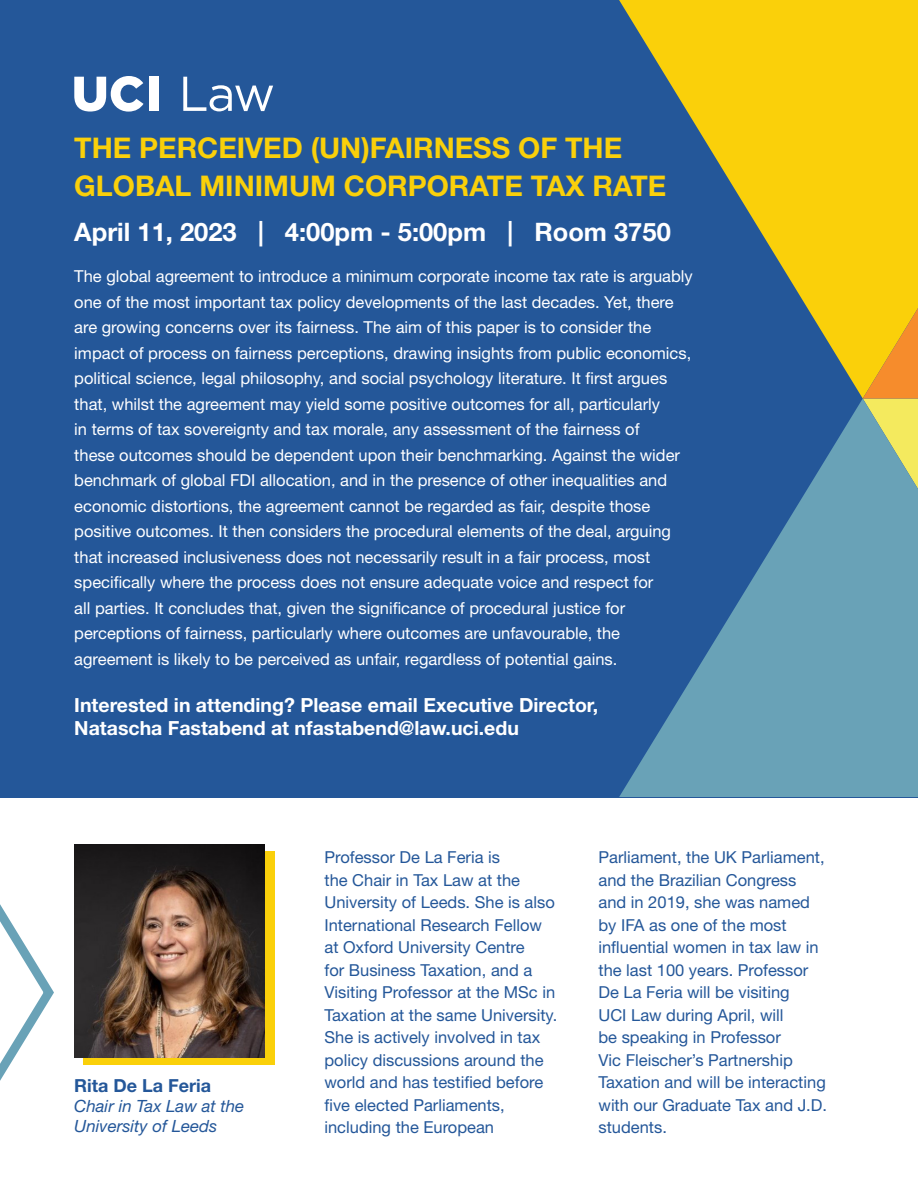
<style>
.page{position:relative;width:918px;height:1188px;background:#fff}
.page>*{position:absolute;margin:0;border:0;box-sizing:border-box;transform-origin:0 0}
.t1{font:700 28.5px/37.5px "Helvetica Neue LT Std";color:#fad00a}
.t2{font:700 25.5px "Helvetica Neue LT Std";color:#fff}
.t3{font:700 19.5px/23.4px "Helvetica Neue LT Std";color:#fff}
.t4{font:700 18px "Helvetica Neue LT Std";color:#245799}
.t5{font:italic 16.8px/20.2px "Helvetica Neue LT Std";color:#245799}
.t6{font:16.5px/25.5px "Helvetica Neue LT Std";color:#fff}
.t7{font:16.5px/22.5px "Helvetica Neue LT Std";color:#245799}
</style>
<div class="page">
<div style="left:0;top:0;width:918px;height:797px;background:#245799"></div>
<svg style="left:619px;top:0;width:299px;height:399px;fill:#fad00a"></svg>
<svg style="left:619px;top:399px;width:299px;height:398px;fill:#69a2b7"></svg>
<svg style="left:863px;top:308px;width:55px;height:181px;background:#d2b953"></svg>
<svg style="left:74px;top:76px;width:70px;height:36px"></svg>
<div style="left:149px;top:77px;width:9px;height:34px;background:#fff"></div>
<svg style="left:183px;top:77px;width:90px;height:34px"></svg>
<svg style="left:0;top:904px;width:54px;height:177px"></svg>
<div style="left:84px;top:851px;width:191px;height:213px;background:#fad00a"></div>
<img style="left:74px;top:845px;width:190px;height:213px">
<h1 class="t1" style="left:74px;top:129px;width:594px">THE PERCEIVED (UN)FAIRNESS OF THE<br>GLOBAL MINIMUM CORPORATE TAX RATE</h1>
<h2 class="t2" style="left:74px;top:216px;width:598px">April 11, 2023 | 4:00pm - 5:00pm | Room 3750</h2>
<p class="t6" style="left:74px;top:263px;width:620px">The global agreement to introduce a minimum corporate income tax rate is arguably one of the most important tax policy developments of the last decades. Yet, there are growing concerns over its fairness. The aim of this paper is to consider the impact of process on fairness perceptions, drawing insights from public economics, political science, legal philosophy, and social psychology literature. It first argues that, whilst the agreement may yield some positive outcomes for all, particularly<br>in terms of tax sovereignty and tax morale, any assessment of the fairness of<br>these outcomes should be dependent upon their benchmarking. Against the wider benchmark of global FDI allocation, and in the presence of other inequalities and economic distortions, the agreement cannot be regarded as fair, despite those positive outcomes. It then considers the procedural elements of the deal, arguing that increased inclusiveness does not necessarily result in a fair process, most specifically where the process does not ensure adequate voice and respect for<br>all parties. It concludes that, given the significance of procedural justice for perceptions of fairness, particularly where outcomes are unfavourable, the agreement is likely to be perceived as unfair, regardless of potential gains.</p>
<p class="t3" style="left:74px;top:693px;width:525px">Interested in attending? Please email Executive Director,<br>Natascha Fastabend at nfastabend@law.uci.edu</p>
<p class="t4" style="left:74px;top:1074px;width:138px">Rita De La Feria</p>
<p class="t5" style="left:74px;top:1096px;width:172px">Chair in Tax Law at the<br>University of Leeds</p>
<p class="t7" style="left:324px;top:846px;width:234px">Professor De La Feria is<br>the Chair in Tax Law at the<br>University of Leeds. She is also<br>International Research Fellow at Oxford University Centre<br>for Business Taxation, and a<br>Visiting Professor at the MSc in<br>Taxation at the same University.<br>She is actively involved in tax policy discussions around the world and has testified before five elected Parliaments, including the European</p>
<p class="t7" style="left:598px;top:846px;width:230px">Parliament, the UK Parliament, and the Brazilian Congress and in 2019, she was named by IFA as one of the most influential women in tax law in the last 100 years. Professor<br>De La Feria will be visiting<br>UCI Law during April, will<br>be speaking in Professor<br>Vic Fleischer’s Partnership<br>Taxation and will be interacting with our Graduate Tax and J.D. students.</p>
</div>
